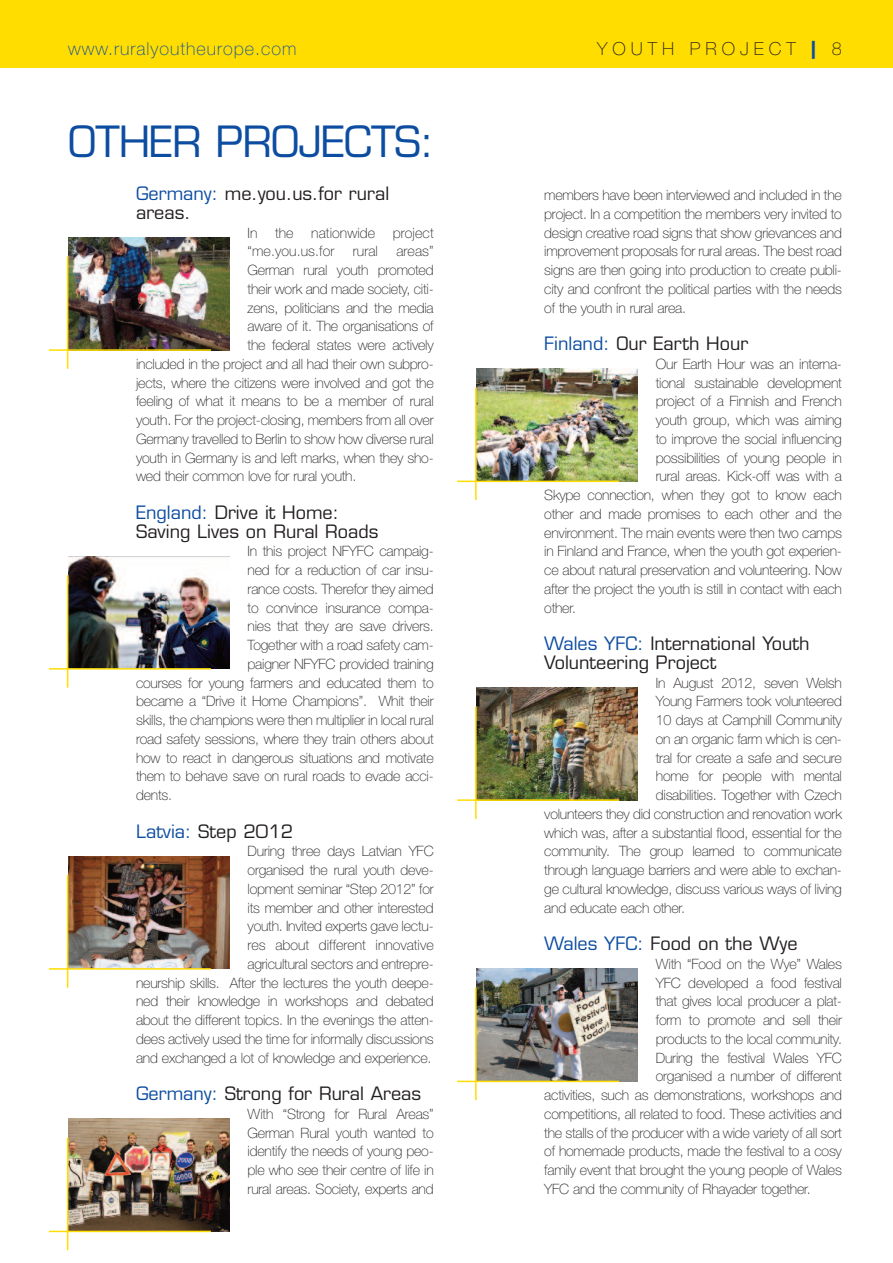
<style>
.page{position:relative;width:893px;height:1263px;background:#fff}
.page>*{position:absolute;margin:0;border:0;box-sizing:border-box;transform-origin:0 0}
.t1{font:42px "Eurostile";letter-spacing:-.02em;color:#0d4da1}
.t2{font:18px/18.8px "Eurostile";color:#231f20}
.t3{font:100 18px "Helvetica Neue LT Std";letter-spacing:.055em;color:#0d4da1}
.t4{font:100 18px "Helvetica Neue LT Std";letter-spacing:.28em;color:#231f20}
.t5{font:100 14.25px/18.8px "Helvetica Neue LT Std";letter-spacing:-.015em;color:#231f20;text-align:justify}
.t6{font:100 14.25px/18.8px "Helvetica Neue LT Std";letter-spacing:.005em;color:#231f20}
.s1{font-weight:900;color:#0d4da1}
.s2{color:#0d4da1}
</style>
<div class="page">
<div style="left:0;top:0;width:893px;height:68px;background:#ffdd01"></div>
<img style="left:68px;top:238px;width:162px;height:112px">
<img style="left:476px;top:369px;width:162px;height:112px">
<img style="left:476px;top:688px;width:162px;height:112px">
<img style="left:476px;top:969px;width:162px;height:112px">
<img style="left:68px;top:556px;width:162px;height:113px">
<img style="left:68px;top:856px;width:162px;height:113px">
<img style="left:68px;top:1119px;width:162px;height:112px">
<hr style="left:49px;top:349px;width:162px;height:2px;background:#ffdd01">
<hr style="left:67px;top:256px;width:1px;height:113px;background:#ffdd01">
<hr style="left:457px;top:481px;width:162px;height:1px;background:#ffdd01">
<hr style="left:475px;top:388px;width:2px;height:112px;background:#ffdd01">
<hr style="left:457px;top:799px;width:162px;height:2px;background:#ffdd01">
<hr style="left:475px;top:706px;width:2px;height:113px;background:#ffdd01">
<hr style="left:49px;top:668px;width:162px;height:2px;background:#ffdd01">
<hr style="left:67px;top:575px;width:1px;height:113px;background:#ffdd01">
<hr style="left:49px;top:968px;width:162px;height:2px;background:#ffdd01">
<hr style="left:67px;top:875px;width:1px;height:113px;background:#ffdd01">
<hr style="left:457px;top:1081px;width:162px;height:1px;background:#ffdd01">
<hr style="left:475px;top:988px;width:2px;height:112px;background:#ffdd01">
<hr style="left:49px;top:1231px;width:162px;height:1px;background:#ffdd01">
<hr style="left:67px;top:1138px;width:1px;height:112px;background:#ffdd01">
<p class="t3" style="left:68px;top:43px;width:230px">www.ruralyoutheurope.com</p>
<p class="t4" style="left:597px;top:43px;width:246px">YOUTH PROJECT <span class="s1">|</span> 8</p>
<h1 class="t1" style="left:68px;top:125px;width:368px">OTHER PROJECTS:</h1>
<p class="t2" style="left:136px;top:186px;width:255px"><span class="s2">Germany:</span> me.you.us.for rural areas.</p>
<p class="t6" style="left:248px;top:224px;width:188px">In the nationwide project “me.you.us.for</p>
<p class="t5" style="left:353px;top:243px;width:27px">rural</p>
<p class="t5" style="left:396px;top:243px;width:39px">areas”</p>
<p class="t5" style="left:248px;top:262px;width:188px">German rural youth promoted</p>
<p class="t5" style="left:248px;top:281px;width:188px">their work and made society, citi-</p>
<p class="t5" style="left:248px;top:299px;width:188px">zens, politicians and the media</p>
<p class="t5" style="left:248px;top:318px;width:188px">aware of it. The organisations of</p>
<p class="t5" style="left:248px;top:337px;width:188px">the federal states were actively</p>
<p class="t5" style="left:136px;top:356px;width:299px">included in the project and all had their own subpro-</p>
<p class="t5" style="left:136px;top:374px;width:299px">jects, where the citizens were involved and got the</p>
<p class="t5" style="left:136px;top:393px;width:299px">feeling of what it means to be a member of rural</p>
<p class="t5" style="left:136px;top:412px;width:299px">youth. For the project-closing, members from all over</p>
<p class="t5" style="left:136px;top:431px;width:299px">Germany travelled to Berlin to show how diverse rural</p>
<p class="t5" style="left:136px;top:449px;width:299px">youth in Germany is and left marks, when they sho-</p>
<p class="t5" style="left:136px;top:468px;width:222px">wed their common love for rural youth.</p>
<p class="t2" style="left:136px;top:505px;width:244px"><span class="s2">England:</span> Drive it Home:<br>Saving Lives on Rural Roads</p>
<p class="t5" style="left:248px;top:543px;width:188px">In this project NFYFC campaig-</p>
<p class="t5" style="left:248px;top:562px;width:188px">ned for a reduction of car insu-</p>
<p class="t5" style="left:248px;top:581px;width:188px">rance costs. Therefor they aimed</p>
<p class="t5" style="left:248px;top:599px;width:188px">to convince insurance compa-</p>
<p class="t5" style="left:248px;top:618px;width:188px">nies that they are save drivers.</p>
<p class="t5" style="left:248px;top:637px;width:188px">Together with a road safety cam-</p>
<p class="t5" style="left:248px;top:656px;width:188px">paigner NFYFC provided training</p>
<p class="t5" style="left:136px;top:674px;width:299px">courses for young farmers and educated them to</p>
<p class="t5" style="left:136px;top:693px;width:299px">became a “Drive it Home Champions”. Whit their</p>
<p class="t5" style="left:136px;top:712px;width:299px">skills, the champions were then multiplier in local rural</p>
<p class="t5" style="left:136px;top:731px;width:299px">road safety sessions, where they train others about</p>
<p class="t5" style="left:136px;top:749px;width:299px">how to react in dangerous situations and motivate</p>
<p class="t5" style="left:136px;top:768px;width:299px">them to behave save on rural roads to evade acci-</p>
<p class="t5" style="left:136px;top:787px;width:38px">dents.</p>
<p class="t2" style="left:136px;top:823px;width:159px"><span class="s2">Latvia:</span> Step 2012</p>
<p class="t5" style="left:136px;top:843px;width:299px;text-align:right">During three days Latvian YFC<br>organised the rural youth deve-<br>lopment seminar “Step 2012” for<br>its member and other interested<br>youth. Invited experts gave lectu-<br>res about different innovative<br>agricultural sectors and entrepre-<br>neurship skills. After the lectures the youth deepe&shy;ned their knowledge in workshops and debated about the different topics. In the evenings the atten&shy;dees actively used the time for informally discussions and exchanged a lot of knowledge and experience.</p>
<p class="t2" style="left:136px;top:1086px;width:287px"><span class="s2">Germany:</span> Strong for Rural Areas</p>
<p class="t5" style="left:248px;top:1106px;width:188px">With “Strong for Rural Areas” German Rural youth wanted to identify the needs of young peo&shy;ple who see their centre of life in rural areas. Society, experts and</p>
<p class="t5" style="left:544px;top:187px;width:299px">members have been interviewed and included in the project. In a competition the members very invited to design creative road signs that show grievances and improvement proposals for rural areas. The best road signs are then going into production to create publi&shy;city and confront the political parties with the needs of the youth in rural area.</p>
<p class="t2" style="left:544px;top:336px;width:205px"><span class="s2">Finland:</span> Our Earth Hour</p>
<p class="t5" style="left:656px;top:356px;width:188px">Our Earth Hour was an interna-</p>
<p class="t5" style="left:656px;top:374px;width:188px">tional sustainable development</p>
<p class="t5" style="left:656px;top:393px;width:188px">project of a Finnish and French</p>
<p class="t5" style="left:656px;top:412px;width:188px">youth group, which was aiming</p>
<p class="t5" style="left:656px;top:431px;width:188px">to improve the social influencing</p>
<p class="t5" style="left:656px;top:449px;width:188px">possibilities of young people in</p>
<p class="t5" style="left:656px;top:468px;width:188px">rural areas. Kick-off was with a</p>
<p class="t5" style="left:544px;top:487px;width:299px">Skype connection, when they got to know each</p>
<p class="t5" style="left:544px;top:506px;width:299px">other and made promises to each other and the</p>
<p class="t5" style="left:544px;top:524px;width:299px">environment. The main events were then two camps</p>
<p class="t5" style="left:544px;top:543px;width:299px">in Finland and France, when the youth got experien-</p>
<p class="t5" style="left:544px;top:562px;width:299px">ce about natural preservation and volunteering. Now</p>
<p class="t5" style="left:544px;top:581px;width:299px">after the project the youth is still in contact with each</p>
<p class="t5" style="left:544px;top:599px;width:33px">other.</p>
<p class="t2" style="left:544px;top:636px;width:267px"><span class="s2">Wales YFC:</span> International Youth<br>Volunteering Project</p>
<p class="t5" style="left:656px;top:674px;width:188px">In August 2012, seven Welsh</p>
<p class="t5" style="left:656px;top:693px;width:188px">Young Farmers took volunteered</p>
<p class="t5" style="left:656px;top:712px;width:188px">10 days at Camphill Community</p>
<p class="t5" style="left:656px;top:731px;width:188px">on an organic farm which is cen-</p>
<p class="t5" style="left:656px;top:749px;width:188px">tral for create a safe and secure</p>
<p class="t5" style="left:656px;top:768px;width:188px">home for people with mental</p>
<p class="t5" style="left:656px;top:787px;width:188px">disabilities. Together with Czech</p>
<p class="t5" style="left:544px;top:806px;width:299px">volunteers they did construction and renovation work</p>
<p class="t5" style="left:544px;top:824px;width:299px">which was, after a substantial flood, essential for the</p>
<p class="t5" style="left:544px;top:843px;width:299px">community. The group learned to communicate</p>
<p class="t5" style="left:544px;top:862px;width:299px">through language barriers and were able to exchan-</p>
<p class="t5" style="left:544px;top:881px;width:299px">ge cultural knowledge, discuss various ways of living</p>
<p class="t5" style="left:544px;top:899px;width:142px">and educate each other.</p>
<p class="t2" style="left:544px;top:936px;width:255px"><span class="s2">Wales YFC:</span> Food on the Wye</p>
<p class="t5" style="left:656px;top:956px;width:188px">With “Food on the Wye” Wales</p>
<p class="t5" style="left:656px;top:974px;width:188px">YFC developed a food festival</p>
<p class="t5" style="left:656px;top:993px;width:188px">that gives local producer a plat-</p>
<p class="t5" style="left:656px;top:1012px;width:188px">form to promote and sell their</p>
<p class="t5" style="left:656px;top:1031px;width:188px">products to the local community.</p>
<p class="t5" style="left:656px;top:1049px;width:188px">During the festival Wales YFC</p>
<p class="t5" style="left:656px;top:1068px;width:188px">organised a number of different</p>
<p class="t5" style="left:544px;top:1087px;width:299px">activities, such as demonstrations, workshops and</p>
<p class="t5" style="left:544px;top:1106px;width:299px">competitions, all related to food. These activities and</p>
<p class="t5" style="left:544px;top:1124px;width:299px">the stalls of the producer with a wide variety of all sort</p>
<p class="t5" style="left:544px;top:1143px;width:299px">of homemade products, made the festival to a cosy</p>
<p class="t5" style="left:544px;top:1162px;width:299px">family event that brought the young people of Wales</p>
<p class="t5" style="left:544px;top:1181px;width:268px">YFC and the community of Rhayader together.</p>
</div>
